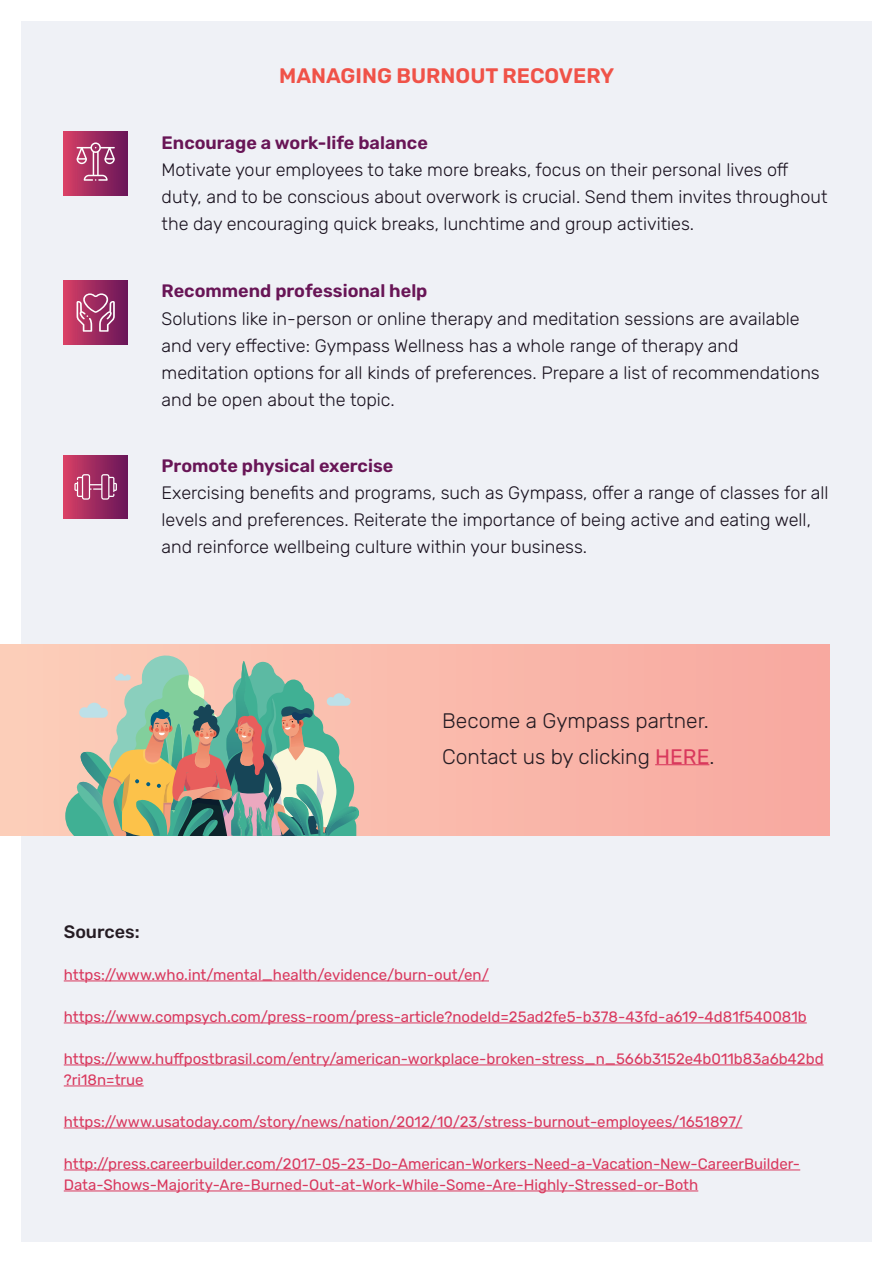
<style>
.page{position:relative;width:893px;height:1263px;background:#fff}
.page>*{position:absolute;margin:0;border:0;box-sizing:border-box;transform-origin:0 0}
.t1{font:300 21px "Rubik";color:#251c23}
.t2{font:600 21px "Rubik";color:#f05248}
.t3{font:300 18px/27px "Rubik";color:#19111e}
.t4{font:600 18px "Rubik";color:#681556}
.t5{font:500 18px "Rubik";color:#251c23}
.t6{font:15px/21px "Rubik";color:#d9385d}
.s1{font-weight:400;color:#d9385c}
</style>
<div class="page">
<div style="left:21px;top:21px;width:851px;height:1221px;background:#eff1f6"></div>
<div style="left:64px;top:132px;width:64px;height:64px;background:linear-gradient(to right,#d63f66,#681559)"></div>
<div style="left:64px;top:281px;width:64px;height:63px;background:linear-gradient(to right,#d64167,#681558)"></div>
<div style="left:64px;top:455px;width:64px;height:64px;background:linear-gradient(to right,#d53f65,#681559)"></div>
<svg style="left:77px;top:142px;width:38px;height:39px"></svg>
<svg style="left:77px;top:293px;width:38px;height:39px"></svg>
<svg style="left:74px;top:474px;width:43px;height:26px"></svg>
<hr style="left:64px;top:980px;width:425px;height:1px;background:#d9385d">
<hr style="left:64px;top:1022px;width:743px;height:1px;background:#d9385d">
<hr style="left:64px;top:1064px;width:760px;height:1px;background:#d9385d">
<hr style="left:64px;top:1085px;width:80px;height:1px;background:#d9385d">
<hr style="left:64px;top:1127px;width:678px;height:1px;background:#d9385d">
<hr style="left:64px;top:1169px;width:736px;height:1px;background:#d9385d">
<hr style="left:64px;top:1190px;width:634px;height:1px;background:#d9385d">
<div style="left:0;top:644px;width:829px;height:192px;background:linear-gradient(to right,#fccfba,#f8a8a0)"></div>
<svg style="left:65px;top:654px;width:294px;height:181px;background:#a7af97"></svg>
<hr style="left:655px;top:764px;width:54px;height:1px;background:#d9385c">
<p class="t2" style="left:279px;top:64px;width:337px">MANAGING BURNOUT RECOVERY</p>
<p class="t4" style="left:162px;top:132px;width:268px">Encourage a work-life balance</p>
<p class="t3" style="left:162px;top:156px;width:667px">Motivate your employees to take more breaks, focus on their personal lives off duty, and to be conscious about overwork is crucial. Send them invites throughout the day encouraging quick breaks, lunchtime and group activities.</p>
<p class="t4" style="left:162px;top:281px;width:267px">Recommend professional help</p>
<p class="t3" style="left:162px;top:305px;width:660px">Solutions like in-person or online therapy and meditation sessions are available and very effective: Gympass Wellness has a whole range of therapy and meditation options for all kinds of preferences. Prepare a list of recommendations and be open about the topic.</p>
<p class="t4" style="left:162px;top:456px;width:233px">Promote physical exercise</p>
<p class="t3" style="left:162px;top:480px;width:669px">Exercising benefits and programs, such as Gympass, offer a range of classes for all levels and preferences. Reiterate the importance of being active and eating well, and reinforce wellbeing culture within your business.</p>
<p class="t1" style="left:442px;top:709px;width:268px">Become a Gympass partner.</p>
<p class="t1" style="left:442px;top:745px;width:274px">Contact us by clicking <span class="s1">HERE</span>.</p>
<p class="t5" style="left:64px;top:922px;width:77px">Sources:</p>
<p class="t6" style="left:64px;top:965px;width:427px">https://www.who.int/mental_health/evidence/burn-out/en/</p>
<p class="t6" style="left:64px;top:1007px;width:744px">https://www.compsych.com/press-room/press-article?nodeId=25ad2fe5-b378-43fd-a619-4d81f540081b</p>
<p class="t6" style="left:64px;top:1049px;width:761px">https://www.huffpostbrasil.com/entry/american-workplace-broken-stress_n_566b3152e4b011b83a6b42bd ?ri18n=true</p>
<p class="t6" style="left:64px;top:1112px;width:680px">https://www.usatoday.com/story/news/nation/2012/10/23/stress-burnout-employees/1651897/</p>
<p class="t6" style="left:64px;top:1154px;width:738px">http://press.careerbuilder.com/2017-05-23-Do-American-Workers-Need-a-Vacation-New-CareerBuilder-<br>Data-Shows-Majority-Are-Burned-Out-at-Work-While-Some-Are-Highly-Stressed-or-Both</p>
</div>
